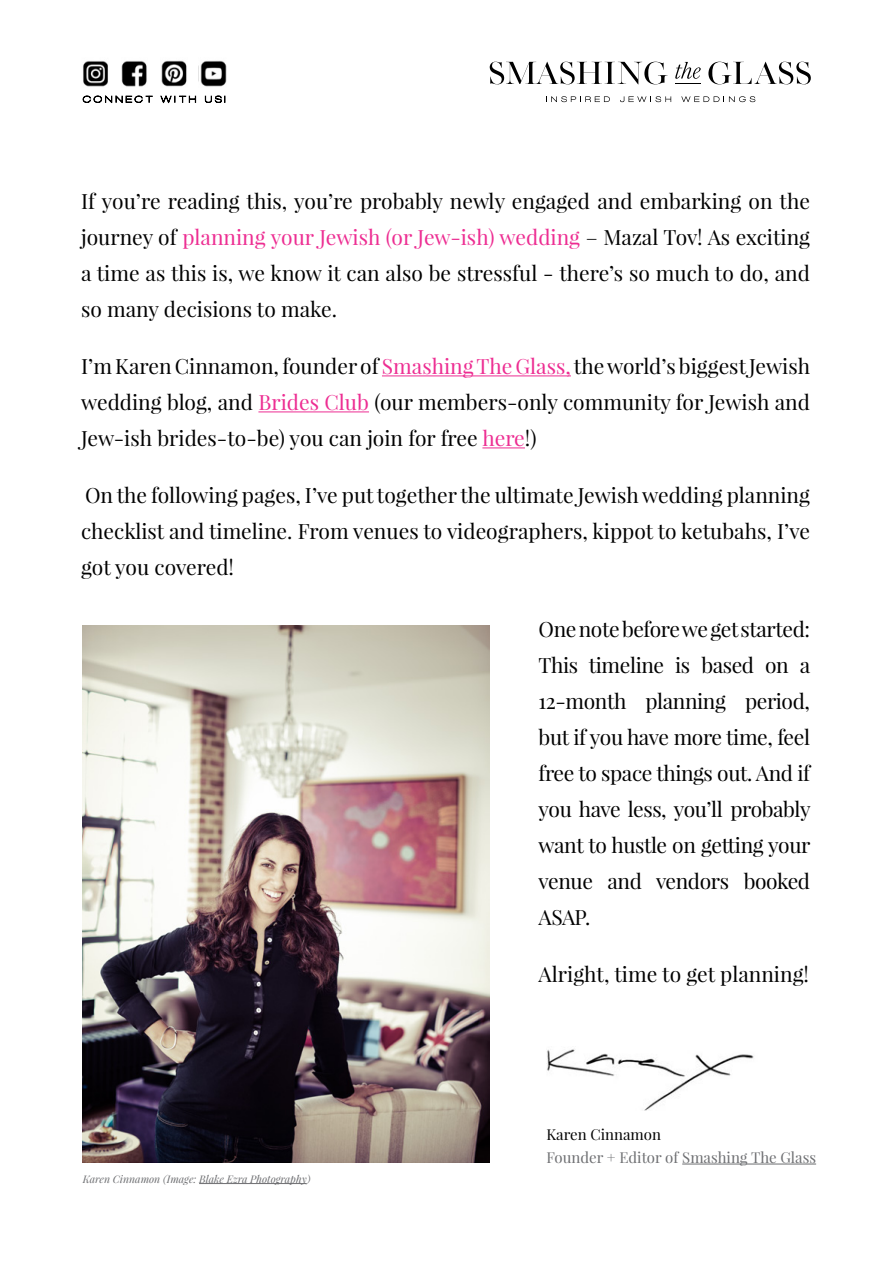
<style>
.page{position:relative;width:893px;height:1263px;background:#fff}
.page>*{position:absolute;margin:0;border:0;box-sizing:border-box;transform-origin:0 0}
.t1{font:21px/36px "Playfair Display";color:#000;text-align:justify}
.t2{font:15px "Playfair Display";color:#6d6e71}
.t3{font:15px "Playfair Display";color:#000}
.t4{font:italic 10.5px "Playfair Display";color:#6d6e71}
.s1{color:#ed2d92}
</style>
<div class="page">
<svg style="left:708px;top:62px;width:103px;height:22px"></svg>
<svg style="left:490px;top:62px;width:177px;height:22px"></svg>
<svg style="left:620px;top:96px;width:51px;height:6px"></svg>
<svg style="left:681px;top:96px;width:74px;height:6px"></svg>
<svg style="left:546px;top:96px;width:64px;height:6px"></svg>
<svg style="left:675px;top:62px;width:26px;height:22px"></svg>
<hr style="left:382px;top:376px;width:189px;height:1px;background:#ed2d92">
<hr style="left:258px;top:412px;width:111px;height:1px;background:#ed2d92">
<hr style="left:482px;top:448px;width:43px;height:1px;background:#ed2d92">
<hr style="left:682px;top:1164px;width:134px;height:1px;background:#6d6e71">
<img style="left:83px;top:625px;width:407px;height:537px">
<img style="left:547px;top:1049px;width:207px;height:61px">
<img style="left:83px;top:61px;width:25px;height:26px">
<img style="left:122px;top:61px;width:25px;height:26px">
<img style="left:161px;top:60px;width:26px;height:27px">
<img style="left:200px;top:60px;width:26px;height:27px">
<svg style="left:83px;top:95px;width:142px;height:8px"></svg>
<hr style="left:199px;top:1183px;width:108px;height:1px;background:#6d6e71">
<p class="t1" style="left:81px;top:183px;width:730px">If you’re reading this, you’re probably newly engaged and embarking on the journey of <span class="s1">planning your Jewish (or Jew-ish) wedding</span> – Mazal Tov! As exciting a time as this is, we know it can also be stressful - there’s so much to do, and so many decisions to make.</p>
<p class="t1" style="left:81px;top:348px;width:730px">I’m Karen Cinnamon, founder of <span class="s1">Smashing The Glass,</span> the world’s biggest Jewish wedding blog, and <span class="s1">Brides Club</span> (our members-only community for Jewish and Jew-ish brides-to-be) you can join for free <span class="s1">here</span>!)</p>
<p class="t1" style="left:81px;top:477px;width:730px">On the following pages, I’ve put together the ultimate Jewish wedding planning checklist and timeline. From venues to videographers, kippot to ketubahs, I’ve got you covered!</p>
<p class="t1" style="left:539px;top:611px;width:273px">One note before we get started:<br>This timeline is based on a 12-month planning period, but if you have more time, feel free to space things out. And if you have less, you’ll probably want to hustle on getting your venue and vendors booked ASAP.</p>
<p class="t1" style="left:539px;top:956px;width:272px">Alright, time to get planning!</p>
<p class="t4" style="left:83px;top:1171px;width:229px">Karen Cinnamon (Image: Blake Ezra Photography)</p>
<p class="t3" style="left:546px;top:1125px;width:116px">Karen Cinnamon</p>
<p class="t2" style="left:546px;top:1147px;width:271px">Founder + Editor of Smashing The Glass</p>
</div>
